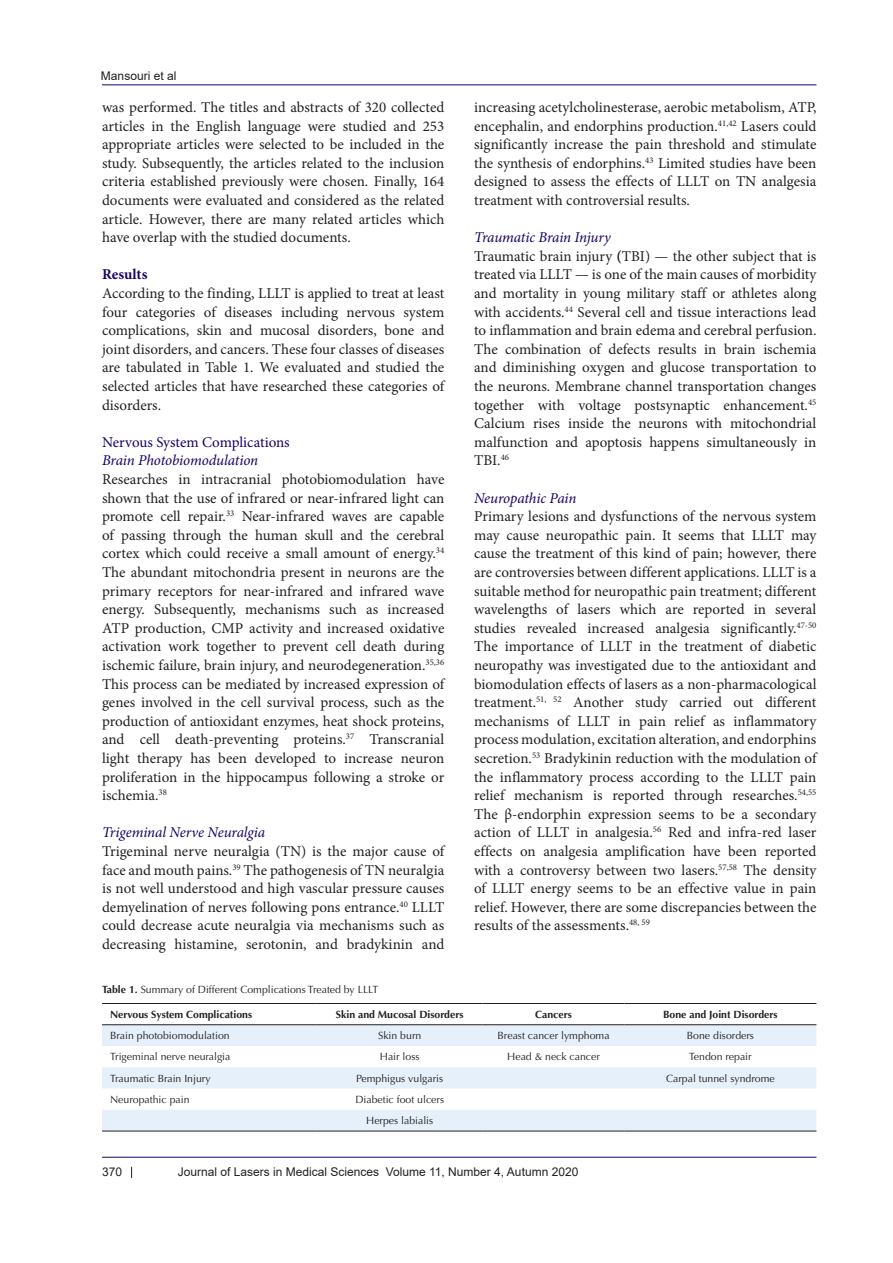
<style>
.page{position:relative;width:893px;height:1263px;background:#fff}
.page>*{position:absolute;margin:0;border:0;box-sizing:border-box;transform-origin:0 0}
.t1{font:15px/18.6px "Minion Pro";color:#231f20;text-align:justify}
.t2{font:italic 15px "Minion Pro";letter-spacing:-.01em;color:#190066}
.t3{font:italic 15px "Minion Pro";letter-spacing:-.015em;color:#1a0066}
.t4{font:15px "Minion Pro";letter-spacing:-.005em;color:#190066}
.t5{font:700 15px "Minion Pro";color:#1a0066}
.t6{font:12px "Arial";color:#231f20}
.t7{font:10.5px "Optima LT Std";color:#231f20}
.t8{font:700 10.5px "Optima LT Std";color:#231f20}
.s1{font-weight:700}
.s2{color:#242021}
</style>
<div class="page">
<hr style="left:102px;top:85px;width:714px;height:1px;background:#190066">
<hr style="left:102px;top:1157px;width:714px;height:1px;background:#190066">
<svg style="left:102px;top:1025px;width:714px;height:106px;fill:#e6f0fa"></svg>
<hr style="left:102px;top:1003px;width:215px;height:1px;background:#231f20">
<hr style="left:317px;top:1003px;width:166px;height:1px;background:#231f20">
<hr style="left:483px;top:1003px;width:141px;height:1px;background:#231f20">
<hr style="left:624px;top:1003px;width:192px;height:1px;background:#231f20">
<hr style="left:102px;top:1024px;width:215px;height:1px;background:#231f20">
<hr style="left:317px;top:1024px;width:166px;height:1px;background:#231f20">
<hr style="left:483px;top:1024px;width:141px;height:1px;background:#231f20">
<hr style="left:624px;top:1024px;width:192px;height:1px;background:#231f20">
<hr style="left:102px;top:1131px;width:215px;height:1px;background:#231f20">
<hr style="left:317px;top:1131px;width:166px;height:1px;background:#231f20">
<hr style="left:483px;top:1131px;width:141px;height:1px;background:#231f20">
<hr style="left:624px;top:1131px;width:192px;height:1px;background:#231f20">
<p class="t6" style="left:101px;top:67px;width:77px">Mansouri et al</p>
<p class="t1" style="left:102px;top:98px;width:344px">was performed. The titles and abstracts of 320 collected articles in the English language were studied and 253 appropriate articles were selected to be included in the study. Subsequently, the articles related to the inclusion criteria established previously were chosen. Finally, 164 documents were evaluated and considered as the related article. However, there are many related articles which have overlap with the studied documents.</p>
<p class="t5" style="left:102px;top:264px;width:47px">Results</p>
<p class="t1" style="left:102px;top:284px;width:344px">According to the finding, LLLT is applied to treat at least four categories of diseases including nervous system complications, skin and mucosal disorders, bone and joint disorders, and cancers. These four classes of diseases are tabulated in Table 1. We evaluated and studied the selected articles that have researched these categories of disorders.</p>
<p class="t4" style="left:102px;top:432px;width:189px">Nervous System Complications</p>
<p class="t2" style="left:102px;top:450px;width:158px">Brain Photobiomodulation</p>
<p class="t1" style="left:102px;top:470px;width:344px">Researches in intracranial photobiomodulation have shown that the use of infrared or near-infrared light can promote cell repair.<sup>33</sup> Near-infrared waves are capable of passing through the human skull and the cerebral cortex which could receive a small amount of energy.<sup>34<br></sup>The abundant mitochondria present in neurons are the primary receptors for near-infrared and infrared wave energy. Subsequently, mechanisms such as increased ATP production, CMP activity and increased oxidative activation work together to prevent cell death during ischemic failure, brain injury, and neurodegeneration.<sup>35,36<br></sup>This process can be mediated by increased expression of genes involved in the cell survival process, such as the production of antioxidant enzymes, heat shock proteins, and cell death-preventing proteins.<sup>37</sup> Transcranial light therapy has been developed to increase neuron proliferation in the hippocampus following a stroke or ischemia.<sup>38</sup></p>
<p class="t2" style="left:102px;top:822px;width:165px">Trigeminal Nerve Neuralgia</p>
<p class="t1" style="left:102px;top:842px;width:344px">Trigeminal nerve neuralgia (TN) is the major cause of face and mouth pains.<sup>39</sup> The pathogenesis of TN neuralgia is not well understood and high vascular pressure causes demyelination of nerves following pons entrance.<sup>40</sup> LLLT could decrease acute neuralgia via mechanisms such as decreasing histamine, serotonin, and bradykinin and</p>
<p class="t1" style="left:474px;top:98px;width:344px">increasing acetylcholinesterase, aerobic metabolism, ATP, encephalin, and endorphins production.<sup>41,42</sup> Lasers could significantly increase the pain threshold and stimulate the synthesis of endorphins.<sup>43</sup> Limited studies have been designed to assess the effects of LLLT on TN analgesia treatment with controversial results.</p>
<p class="t3" style="left:474px;top:227px;width:138px">Traumatic Brain Injury</p>
<p class="t1" style="left:474px;top:247px;width:344px">Traumatic brain injury <span class="s1">(</span>TBI) — the other subject that is treated via LLLT — is one of the main causes of morbidity and mortality in young military staff or athletes along with accidents.<sup>44</sup> Several cell and tissue interactions lead to inflammation and brain edema and cerebral perfusion.<br>The combination of defects results in brain ischemia and diminishing oxygen and glucose transportation to the neurons. Membrane channel transportation changes together with voltage postsynaptic enhancement.<sup>45<br></sup>Calcium rises inside the neurons with mitochondrial malfunction and apoptosis happens simultaneously in TBI.<sup>46</sup></p>
<p class="t3" style="left:474px;top:487px;width:104px">Neuropathic Pain</p>
<p class="t1" style="left:474px;top:507px;width:344px">Primary lesions and dysfunctions of the nervous system may cause neuropathic pain. It seems that LLLT may cause the treatment of this kind of pain; however, there are controversies between different applications. LLLT is a suitable method for neuropathic pain treatment; different wavelengths of lasers which are reported in several studies revealed increased analgesia significantly.<sup>47-50<br></sup>The importance of LLLT in the treatment of diabetic neuropathy was investigated due to the antioxidant and biomodulation effects of lasers as a non-pharmacological treatment.<sup>51,</sup> <sup>52</sup> Another study carried out different mechanisms of LLLT in pain relief as inflammatory process modulation, excitation alteration, and endorphins secretion.<sup>53</sup> Bradykinin reduction with the modulation of the inflammatory process according to the LLLT pain relief mechanism is reported through researches.<sup>54,55<br></sup>The <span class="s2">β-endorphin expression seems to be a secondary action of LLLT in analgesia.</span><sup>56</sup> <span class="s2">Red and infra-red laser effects on analgesia amplification have been reported with a controversy between two lasers.</span><sup>57,58</sup> <span class="s2">The density of LLLT energy seems to be an effective value in pain relief. However, there are some discrepancies between the results of the assessments.</span><sup>48,</sup> <sup>59</sup></p>
<p class="t7" style="left:102px;top:983px;width:278px"><span class="s1">Table 1.</span> Summary of Different Complications Treated by LLLT</p>
<p class="t8" style="left:110px;top:1008px;width:143px">Nervous System Complications</p>
<p class="t8" style="left:336px;top:1008px;width:129px">Skin and Mucosal Disorders</p>
<p class="t8" style="left:535px;top:1008px;width:38px">Cancers</p>
<p class="t8" style="left:663px;top:1008px;width:116px">Bone and Joint Disorders</p>
<p class="t7" style="left:110px;top:1030px;width:121px">Brain photobiomodulation</p>
<p class="t7" style="left:378px;top:1030px;width:45px">Skin burn</p>
<p class="t7" style="left:498px;top:1030px;width:114px">Breast cancer lymphoma</p>
<p class="t7" style="left:687px;top:1030px;width:69px">Bone disorders</p>
<p class="t7" style="left:110px;top:1051px;width:122px">Trigeminal nerve neuralgia</p>
<p class="t7" style="left:380px;top:1051px;width:41px">Hair loss</p>
<p class="t7" style="left:507px;top:1051px;width:94px">Head &amp; neck cancer</p>
<p class="t7" style="left:689px;top:1051px;width:64px">Tendon repair</p>
<p class="t7" style="left:110px;top:1072px;width:102px">Traumatic Brain Injury</p>
<p class="t7" style="left:356px;top:1072px;width:89px">Pemphigus vulgaris</p>
<p class="t7" style="left:666px;top:1072px;width:110px">Carpal tunnel syndrome</p>
<p class="t7" style="left:110px;top:1093px;width:81px">Neuropathic pain</p>
<p class="t7" style="left:355px;top:1093px;width:90px">Diabetic foot ulcers</p>
<p class="t7" style="left:366px;top:1114px;width:69px">Herpes labialis</p>
<p class="t6" style="left:102px;top:1163px;width:22px">370</p>
<p class="t6" style="left:178px;top:1163px;width:402px">Journal of Lasers in Medical Sciences Volume 11, Number 4, Autumn 2020</p>
</div>
